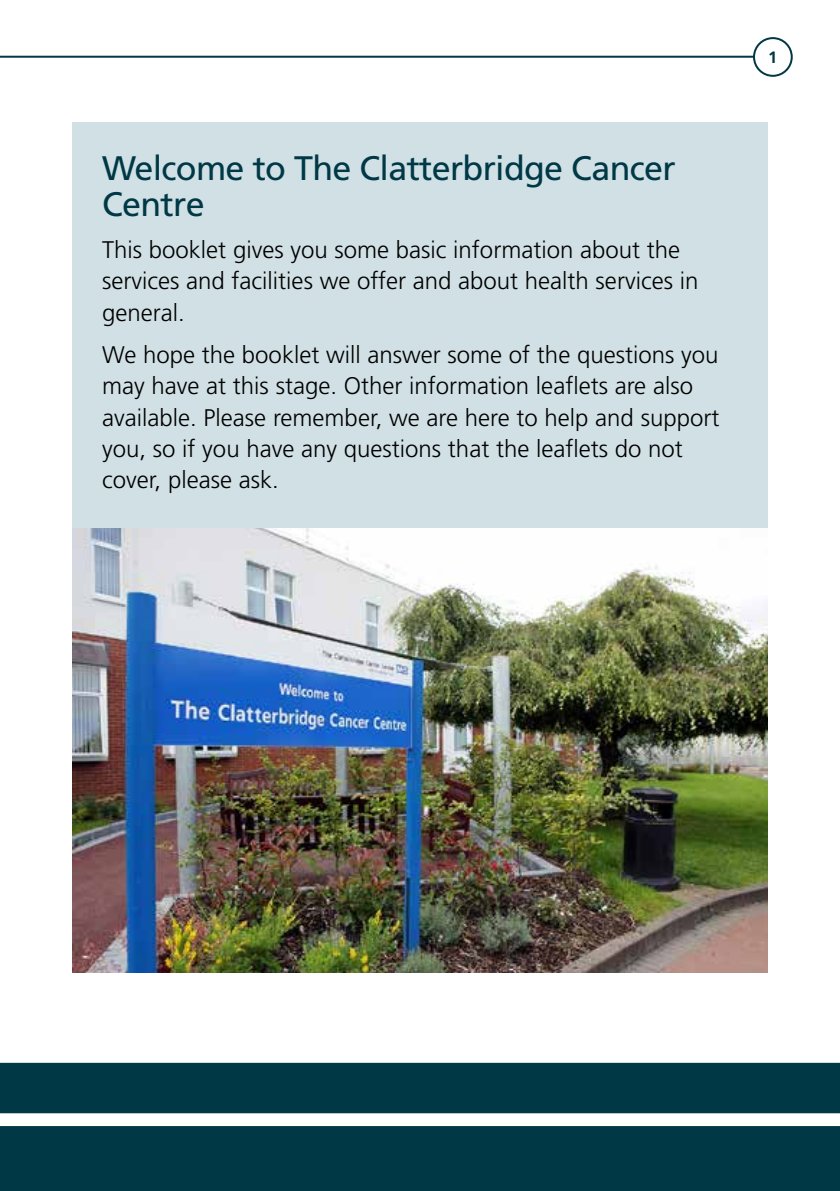
<style>
.page{position:relative;width:840px;height:1191px;background:#fff}
.page>*{position:absolute;margin:0;border:0;box-sizing:border-box;transform-origin:0 0}
.t1{font:34px/36px "Frutiger";letter-spacing:-.02em;color:#003846}
.t2{font:300 24px/31.2px "Frutiger";color:#000}
.t3{font:700 16.4px "Frutiger";color:#003846}
</style>
<div class="page">
<div style="left:0;top:1062px;width:839px;height:129px;background:#003846"></div>
<div style="left:752px;top:37px;width:40px;height:40px;border:2px solid #003846;border-radius:50%"></div>
<svg style="left:0;top:1113px;width:839px;height:13px"></svg>
<div style="left:72px;top:122px;width:695px;height:406px;background:#d0e0e5"></div>
<hr style="left:0;top:56px;width:753px;height:2px;background:#003846">
<img style="left:72px;top:528px;width:695px;height:444px">
<h1 class="t1" style="left:102px;top:149px;width:574px">Welcome to The Clatterbridge Cancer<br>Centre</h1>
<p class="t2" style="left:102px;top:234px;width:597px">This booklet gives you some basic information about the services and facilities we offer and about health services in general.</p>
<p class="t2" style="left:102px;top:339px;width:618px">We hope the booklet will answer some of the questions you may have at this stage. Other information leaflets are also available. Please remember, we are here to help and support you, so if you have any questions that the leaflets do not cover, please ask.</p>
<p class="t3" style="left:767px;top:48px;width:11px">1</p>
</div>
